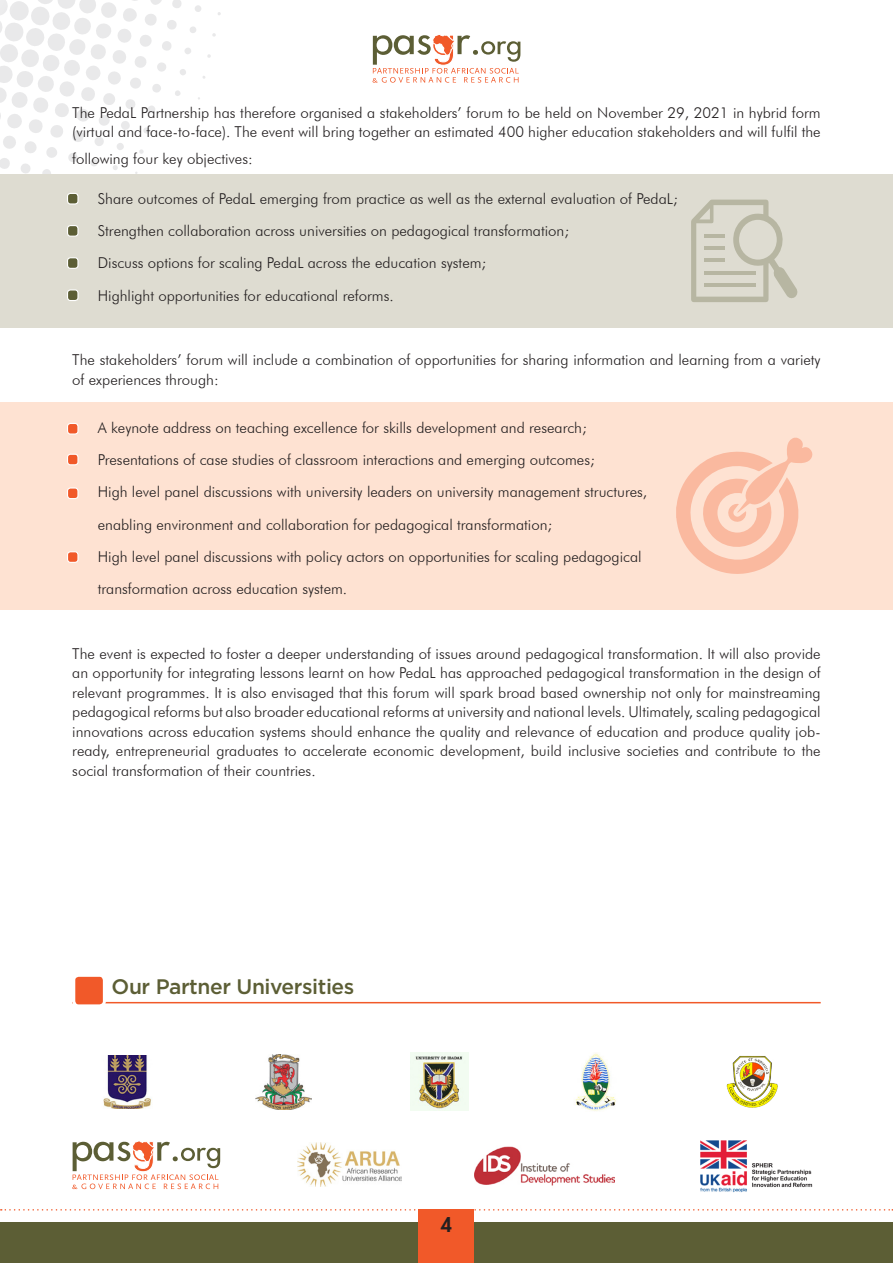
<style>
.page{position:relative;width:893px;height:1263px;background:#fff}
.page>*{position:absolute;margin:0;border:0;box-sizing:border-box;transform-origin:0 0}
.t1{font:500 21px "Gotham";letter-spacing:-.02em;color:#5c5e35}
.t2{font:800 19.5px "Futura Std";color:#231f20}
.t3{font:300 15px/19.5px "Futura BT";color:#231f20}
</style>
<div class="page">
<div style="left:0;top:1222px;width:893px;height:41px;background:#5c5e35"></div>
<div style="left:419px;top:1209px;width:55px;height:54px;background:#f15929"></div>
<svg style="left:1px;top:1209px;width:892px;height:1px"></svg>
<svg style="left:0;top:0;width:221px;height:174px"></svg>
<div style="left:0;top:174px;width:893px;height:153px;background:#dedcd1"></div>
<div style="left:68px;top:193px;width:10px;height:11px;background:#5c5e35;border-radius:3px"></div>
<div style="left:67px;top:193px;width:12px;height:12px;border:1px solid #fff;border-radius:3px"></div>
<div style="left:68px;top:226px;width:10px;height:10px;background:#5c5e35;border-radius:3px"></div>
<div style="left:67px;top:225px;width:12px;height:12px;border:1px solid #fff;border-radius:3px"></div>
<div style="left:68px;top:258px;width:10px;height:10px;background:#5c5e35;border-radius:3px"></div>
<div style="left:67px;top:257px;width:12px;height:12px;border:1px solid #fff;border-radius:3px"></div>
<div style="left:68px;top:290px;width:10px;height:11px;background:#5c5e35;border-radius:3px"></div>
<div style="left:67px;top:289px;width:12px;height:12px;border:1px solid #fff;border-radius:3px"></div>
<svg style="left:691px;top:200px;width:107px;height:102px"></svg>
<hr style="left:704px;top:283px;width:51px;height:4px;background:#b7b6a2">
<hr style="left:704px;top:271px;width:51px;height:3px;background:#5c5e35">
<hr style="left:704px;top:258px;width:21px;height:4px;background:#b7b6a2">
<hr style="left:704px;top:246px;width:21px;height:4px;background:#b7b6a2">
<hr style="left:704px;top:234px;width:21px;height:3px;background:#5c5e35">
<div style="left:0;top:402px;width:893px;height:208px;background:#fee2d2"></div>
<div style="left:68px;top:423px;width:10px;height:11px;background:#f15929;border-radius:3px"></div>
<div style="left:67px;top:423px;width:12px;height:12px;border:1px solid #fff;border-radius:3px"></div>
<div style="left:68px;top:454px;width:10px;height:11px;background:#f15929;border-radius:3px"></div>
<div style="left:67px;top:454px;width:12px;height:11px;border:1px solid #fff;border-radius:3px"></div>
<div style="left:68px;top:488px;width:10px;height:11px;background:#f15929;border-radius:3px"></div>
<div style="left:67px;top:487px;width:12px;height:12px;border:1px solid #fff;border-radius:3px"></div>
<div style="left:68px;top:552px;width:10px;height:10px;background:#f15929;border-radius:3px"></div>
<div style="left:67px;top:551px;width:12px;height:12px;border:1px solid #fff;border-radius:3px"></div>
<svg style="left:676px;top:438px;width:137px;height:136px"></svg>
<svg style="left:373px;top:35px;width:147px;height:48px"></svg>
<img style="left:726px;top:1056px;width:52px;height:52px">
<img style="left:298px;top:1143px;width:103px;height:43px">
<img style="left:103px;top:1056px;width:48px;height:52px">
<img style="left:256px;top:1054px;width:56px;height:56px">
<img style="left:575px;top:1053px;width:41px;height:58px">
<img style="left:411px;top:1053px;width:58px;height:58px">
<img style="left:475px;top:1146px;width:139px;height:40px">
<img style="left:700px;top:1140px;width:113px;height:53px">
<svg style="left:72px;top:1141px;width:148px;height:48px"></svg>
<hr style="left:72px;top:1002px;width:749px;height:1px;background:#f15929">
<div style="left:74px;top:975px;width:30px;height:31px;background:#f15929;border-radius:5px"></div>
<div style="left:72px;top:974px;width:34px;height:33px;border:3px solid #fff;border-radius:5px"></div>
<p class="t3" style="left:72px;top:102px;width:750px">The PedaL Partnership has therefore organised a stakeholders’ forum to be held on November 29, 2021 in hybrid form (virtual and face-to-face). The event will bring together an estimated 400 higher education stakeholders and will fulfil the</p>
<p class="t3" style="left:72px;top:149px;width:182px">following four key objectives:</p>
<p class="t3" style="left:98px;top:182px;width:582px;line-height:32.2px">Share outcomes of PedaL emerging from practice as well as the external evaluation of PedaL; Strengthen collaboration across universities on pedagogical transformation;<br>Discuss options for scaling PedaL across the education system;<br>Highlight opportunities for educational reforms.</p>
<p class="t3" style="left:72px;top:350px;width:750px">The stakeholders’ forum will include a combination of opportunities for sharing information and learning from a variety of experiences through:</p>
<p class="t3" style="left:98px;top:411px;width:551px;line-height:32.2px">A keynote address on teaching excellence for skills development and research; Presentations of case studies of classroom interactions and emerging outcomes;<br>High level panel discussions with university leaders on university management structures, enabling environment and collaboration for pedagogical transformation;<br>High level panel discussions with policy actors on opportunities for scaling pedagogical transformation across education system.</p>
<p class="t3" style="left:72px;top:643px;width:750px;text-align:justify">The event is expected to foster a deeper understanding of issues around pedagogical transformation. It will also provide an opportunity for integrating lessons learnt on how PedaL has approached pedagogical transformation in the design of relevant programmes. It is also envisaged that this forum will spark broad based ownership not only for mainstreaming pedagogical reforms but also broader educational reforms at university and national levels. Ultimately, scaling pedagogical innovations across education systems should enhance the quality and relevance of education and produce quality job&shy;ready, entrepreneurial graduates to accelerate economic development, build inclusive societies and contribute to the social transformation of their countries.</p>
<p class="t1" style="left:112px;top:972px;width:244px">Our Partner Universities</p>
<p class="t2" style="left:441px;top:1212px;width:13px">4</p>
</div>
